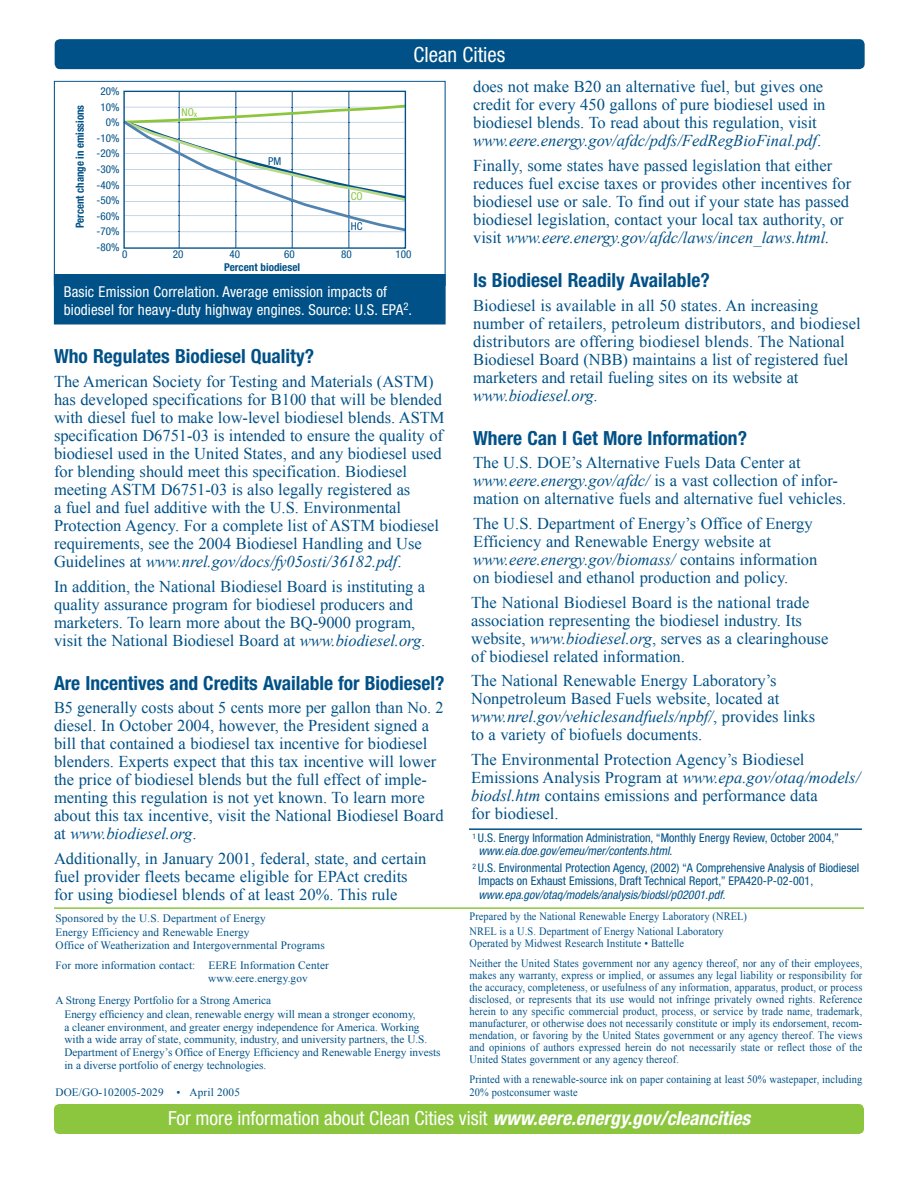
<style>
.page{position:relative;width:918px;height:1188px;background:#fff}
.page>*{position:absolute;margin:0;border:0;box-sizing:border-box;transform-origin:0 0}
.t1{font:condensed 21px "Helvetica Neue LT Std";color:#fff}
.t2{font:700 condensed 19.5px "Helvetica Neue LT Std";color:#005187}
.t3{font:condensed 19.5px "Helvetica Neue LT Std";color:#fff}
.t4{font:16.5px/18px "Times New Roman";color:#005187}
.t5{font:condensed 15px/18px "Helvetica Neue LT Std";letter-spacing:.01em;color:#fff}
.t6{font:condensed 12px/13.5px "Helvetica Neue LT Std";letter-spacing:.005em;color:#005187}
.t7{font:italic condensed 12px "Helvetica Neue LT Std";letter-spacing:.005em;color:#005187}
.t8{font:11.25px/12px "Times New Roman";letter-spacing:.01em;color:#005187;scale:.92 1}
.t9{font:11.25px/12.8px "Times New Roman";letter-spacing:.01em;color:#005187}
.t10{font:700 condensed 11.1px "Helvetica Neue LT Std";color:#005187}
.t11{font:condensed 10.8px/15.6px "Helvetica Neue LT Std";color:#005187;text-align:right}
.t12{font:700 condensed 10.8px "Helvetica Neue LT Std";color:#005187}
.t13{font:condensed 10.8px "Helvetica Neue LT Std";color:#8bc63e}
.s1{font-style:italic}
.s2{font-weight:700;font-style:italic}
</style>
<div class="page">
<div style="left:55px;top:39px;width:810px;height:30px;background:#005187"></div>
<div style="left:54px;top:1104px;width:810px;height:30px;background:#8bc63e"></div>
<hr style="left:54px;top:907px;width:810px;height:2px;background:#8bc63e">
<svg style="left:125px;top:91px;width:282px;height:157px"></svg>
<div style="left:123px;top:91px;width:283px;height:158px;border:1px solid #005187"></div>
<div style="left:54px;top:275px;width:391px;height:49px;background:#005187"></div>
<div style="left:54px;top:274px;width:391px;height:50px;border:1px solid #005187"></div>
<hr style="left:469px;top:828px;width:393px;height:2px;background:#005187">
<p class="t1" style="left:414px;top:42px;width:93px">Clean Cities</p>
<p class="t4" style="left:473px;top:78px;width:354px">does not make B20 an alternative fuel, but gives one credit for every 450 gallons of pure biodiesel used in biodiesel blends. To read about this regulation, visit <span class="s1">www.eere.energy.gov/afdc/pdfs/FedRegBioFinal.pdf</span>.</p>
<p class="t4" style="left:473px;top:156px;width:380px">Finally, some states have passed legislation that either reduces fuel excise taxes or provides other incentives for biodiesel use or sale. To find out if your state has passed biodiesel legislation, contact your local tax authority, or visit <span class="s1">www.eere.energy.gov/afdc/laws/incen_laws.html.</span></p>
<p class="t2" style="left:473px;top:269px;width:238px">Is Biodiesel Readily Available?</p>
<p class="t4" style="left:473px;top:296px;width:389px">Biodiesel is available in all 50 states. An increasing number of retailers, petroleum distributors, and biodiesel distributors are offering biodiesel blends. The National Biodiesel Board (NBB) maintains a list of registered fuel marketers and retail fueling sites on its website at <span class="s1">www.biodiesel.org</span>.</p>
<p class="t2" style="left:473px;top:426px;width:275px">Where Can I Get More Information?</p>
<p class="t4" style="left:473px;top:454px;width:375px">The U.S. DOE’s Alternative Fuels Data Center at <span class="s1">www.eere.energy.gov/afdc/</span> is a vast collection of infor&shy;mation on alternative fuels and alternative fuel vehicles.</p>
<p class="t4" style="left:473px;top:514px;width:346px">The U.S. Department of Energy’s Office of Energy Efficiency and Renewable Energy website at <span class="s1">www.eere.energy.gov/biomass/</span> contains information on biodiesel and ethanol production and policy.</p>
<p class="t4" style="left:471px;top:593px;width:359px">The National Biodiesel Board is the national trade association representing the biodiesel industry. Its website, <span class="s1">www.biodiesel.org</span>, serves as a clearinghouse of biodiesel related information.</p>
<p class="t4" style="left:471px;top:672px;width:346px">The National Renewable Energy Laboratory’s Nonpetroleum Based Fuels website, located at <span class="s1">www.nrel.gov/vehiclesandfuels/npbf/</span>, provides links to a variety of biofuels documents.</p>
<p class="t4" style="left:471px;top:750px;width:391px">The Environmental Protection Agency’s Biodiesel Emissions Analysis Program at <span class="s1">www.epa.gov/otaq/models/ biodsl.htm</span> contains emissions and performance data<br>for biodiesel.</p>
<p class="t11" style="left:97px;top:83px;width:25px">20%<br>10%<br>0% -10% -20% -30% -40% -50% -60% -70% -80%</p>
<p class="t10" style="left:73px;top:228px;width:125px;rotate:-90deg">Percent change in emissions</p>
<p class="t13" style="left:182px;top:105px;width:17px">NO<sub>x</sub></p>
<p class="t11" style="left:268px;top:153px;width:15px">PM</p>
<p class="t13" style="left:351px;top:190px;width:13px">CO</p>
<p class="t11" style="left:351px;top:218px;width:13px">HC</p>
<p class="t11" style="left:395px;top:246px;width:18px">100</p>
<p class="t5" style="left:64px;top:282px;width:350px">Basic Emission Correlation. Average emission impacts of biodiesel for heavy-duty highway engines. Source: U.S. EPA<sup>2</sup>.</p>
<p class="t11" style="left:122px;top:246px;width:7px">0</p>
<p class="t11" style="left:173px;top:246px;width:12px">20</p>
<p class="t11" style="left:230px;top:246px;width:12px">40</p>
<p class="t12" style="left:224px;top:260px;width:78px">Percent biodiesel</p>
<p class="t11" style="left:284px;top:246px;width:12px">60</p>
<p class="t11" style="left:341px;top:246px;width:12px">80</p>
<p class="t2" style="left:54px;top:345px;width:262px">Who Regulates Biodiesel Quality?</p>
<p class="t4" style="left:54px;top:372px;width:392px">The American Society for Testing and Materials (ASTM) has developed specifications for B100 that will be blended with diesel fuel to make low-level biodiesel blends. ASTM specification D6751-03 is intended to ensure the quality of biodiesel used in the United States, and any biodiesel used for blending should meet this specification. Biodiesel meeting ASTM D6751-03 is also legally registered as<br>a fuel and fuel additive with the U.S. Environmental Protection Agency. For a complete list of ASTM biodiesel requirements, see the 2004 Biodiesel Handling and Use Guidelines at <span class="s1">www.nrel.gov/docs/fy05osti/36182.pdf</span>.</p>
<p class="t4" style="left:54px;top:577px;width:373px">In addition, the National Biodiesel Board is instituting a quality assurance program for biodiesel producers and marketers. To learn more about the BQ-9000 program, visit the National Biodiesel Board at <span class="s1">www.biodiesel.org</span>.</p>
<p class="t2" style="left:54px;top:671px;width:392px">Are Incentives and Credits Available for Biodiesel?</p>
<p class="t4" style="left:54px;top:698px;width:391px">B5 generally costs about 5 cents more per gallon than No. 2 diesel. In October 2004, however, the President signed a bill that contained a biodiesel tax incentive for biodiesel blenders. Experts expect that this tax incentive will lower the price of biodiesel blends but the full effect of imple&shy;menting this regulation is not yet known. To learn more about this tax incentive, visit the National Biodiesel Board at <span class="s1">www.biodiesel.org</span>.</p>
<p class="t4" style="left:54px;top:849px;width:374px">Additionally, in January 2001, federal, state, and certain fuel provider fleets became eligible for EPAct credits for using biodiesel blends of at least 20%. This rule</p>
<p class="t6" style="left:479px;top:831px;width:362px;text-indent:-6px"><sup>1</sup> U.S. Energy Information Administration, “Monthly Energy Review, October 2004,” <span class="s1">www.eia.doe.gov/emeu/mer/contents.html</span>.</p>
<p class="t6" style="left:479px;top:861px;width:382px;text-indent:-6px"><sup>2</sup> U.S. Environmental Protection Agency, (2002) “A Comprehensive Analysis of Biodiesel<br>Impacts on Exhaust Emissions, Draft Technical Report,” EPA420-P-02-001,</p>
<p class="t7" style="left:479px;top:888px;width:248px">www.epa.gov/otaq/models/analysis/biodsl/p02001.pdf.</p>
<p class="t9" style="left:56px;top:911px;width:212px;line-height:14.2px">Sponsored by the U.S. Department of Energy<br>Energy Efficiency and Renewable Energy</p>
<p class="t9" style="left:56px;top:935px;width:275px;line-height:20.2px">Office of Weatherization and Intergovernmental Programs<br>For more information contact: EERE Information Center</p>
<p class="t9" style="left:56px;top:967px;width:254px;line-height:21.8px;text-indent:153px">www.eere.energy.gov<br>A Strong Energy Portfolio for a Strong America</p>
<p class="t9" style="left:64px;top:1008px;width:378px">Energy efficiency and clean, renewable energy will mean a stronger economy,<br>a cleaner environment, and greater energy independence for America. Working with a wide array of state, community, industry, and university partners, the U.S.<br>Department of Energy’s Office of Energy Efficiency and Renewable Energy invests in a diverse portfolio of energy technologies.</p>
<p class="t9" style="left:56px;top:1086px;width:186px">DOE/GO-102005-2029 • April 2005</p>
<p class="t8" style="left:470px;top:909px;width:303px;line-height:14.2px">Prepared by the National Renewable Energy Laboratory (NREL)<br>NREL is a U.S. Department of Energy National Laboratory</p>
<p class="t8" style="left:470px;top:934px;width:429px;line-height:19.5px">Operated by Midwest Research Institute • Battelle<br>Neither the United States government nor any agency thereof, nor any of their employees,</p>
<p class="t8" style="left:470px;top:969px;width:429px;text-align:justify">makes any warranty, express or implied, or assumes any legal liability or responsibility for the accuracy, completeness, or usefulness of any information, apparatus, product, or process disclosed, or represents that its use would not infringe privately owned rights. Reference herein to any specific commercial product, process, or service by trade name, trademark, manufacturer, or otherwise does not necessarily constitute or imply its endorsement, recom&shy;mendation, or favoring by the United States government or any agency thereof. The views and opinions of authors expressed herein do not necessarily state or reflect those of the United States government or any agency thereof.</p>
<p class="t8" style="left:470px;top:1073px;width:429px;line-height:12.8px">Printed with a renewable-source ink on paper containing at least 50% wastepaper, including<br>20% postconsumer waste</p>
<p class="t3" style="left:168px;top:1107px;width:583px">For more information about Clean Cities visit <span class="s2">www.eere.energy.gov/cleancities</span></p>
</div>
